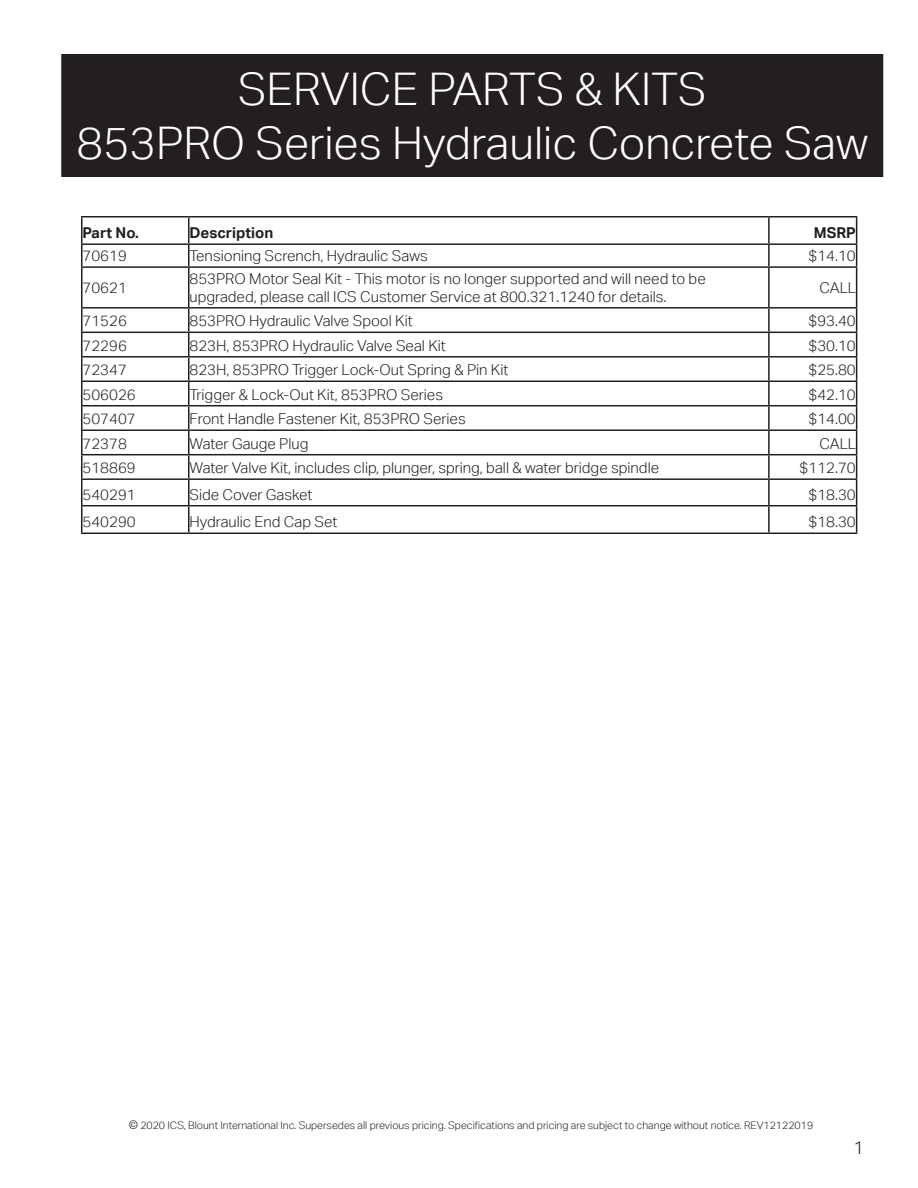
<style>
.page{position:relative;width:918px;height:1188px;background:#fff}
.page>*{position:absolute;margin:0;border:0;box-sizing:border-box;transform-origin:0 0}
.t1{font:300 45px/54px "Aktiv Grotesk";color:#fff;text-align:center}
.t2{font:300 18px "Aktiv Grotesk";color:#231f20}
.t3{font:300 15px/18px "Aktiv Grotesk";color:#231f20}
.t4{font:700 15px "Aktiv Grotesk";color:#231f20}
.t5{font:300 10.5px "Aktiv Grotesk";color:#231f20}
.s1{font-size:12px}
</style>
<div class="page">
<div style="left:62px;top:55px;width:821px;height:121px;background:#231f20"></div>
<div style="left:61px;top:54px;width:822px;height:123px;border:2px solid #231f20"></div>
<hr style="left:81px;top:216px;width:108px;height:2px;background:#231f20">
<hr style="left:189px;top:216px;width:580px;height:2px;background:#231f20">
<hr style="left:188px;top:218px;width:2px;height:25px;background:#231f20">
<hr style="left:769px;top:216px;width:88px;height:2px;background:#231f20">
<hr style="left:768px;top:218px;width:2px;height:25px;background:#231f20">
<hr style="left:81px;top:243px;width:108px;height:2px;background:#231f20">
<svg style="left:81px;top:218px;width:1px;height:48px"></svg>
<hr style="left:189px;top:243px;width:580px;height:2px;background:#231f20">
<hr style="left:188px;top:245px;width:2px;height:21px;background:#231f20">
<hr style="left:769px;top:243px;width:88px;height:2px;background:#231f20">
<hr style="left:768px;top:245px;width:2px;height:21px;background:#231f20">
<svg style="left:856px;top:218px;width:1px;height:48px"></svg>
<hr style="left:81px;top:266px;width:108px;height:2px;background:#231f20">
<hr style="left:81px;top:268px;width:1px;height:39px;background:#231f20">
<hr style="left:189px;top:266px;width:580px;height:2px;background:#231f20">
<hr style="left:188px;top:268px;width:2px;height:39px;background:#231f20">
<hr style="left:769px;top:266px;width:88px;height:2px;background:#231f20">
<hr style="left:768px;top:268px;width:2px;height:39px;background:#231f20">
<hr style="left:856px;top:268px;width:1px;height:39px;background:#231f20">
<hr style="left:81px;top:307px;width:108px;height:2px;background:#231f20">
<hr style="left:189px;top:307px;width:580px;height:2px;background:#231f20">
<hr style="left:188px;top:309px;width:2px;height:23px;background:#231f20">
<hr style="left:769px;top:307px;width:88px;height:2px;background:#231f20">
<hr style="left:768px;top:309px;width:2px;height:23px;background:#231f20">
<hr style="left:81px;top:332px;width:108px;height:1px;background:#231f20">
<hr style="left:189px;top:332px;width:580px;height:1px;background:#231f20">
<hr style="left:188px;top:333px;width:2px;height:23px;background:#231f20">
<hr style="left:769px;top:332px;width:88px;height:1px;background:#231f20">
<hr style="left:768px;top:333px;width:2px;height:23px;background:#231f20">
<hr style="left:81px;top:356px;width:108px;height:2px;background:#231f20">
<hr style="left:189px;top:356px;width:580px;height:2px;background:#231f20">
<hr style="left:188px;top:358px;width:2px;height:23px;background:#231f20">
<hr style="left:769px;top:356px;width:88px;height:2px;background:#231f20">
<hr style="left:768px;top:358px;width:2px;height:23px;background:#231f20">
<hr style="left:81px;top:381px;width:108px;height:1px;background:#231f20">
<hr style="left:189px;top:381px;width:580px;height:1px;background:#231f20">
<hr style="left:188px;top:382px;width:2px;height:23px;background:#231f20">
<hr style="left:769px;top:381px;width:88px;height:1px;background:#231f20">
<hr style="left:768px;top:382px;width:2px;height:23px;background:#231f20">
<hr style="left:81px;top:405px;width:108px;height:1px;background:#231f20">
<hr style="left:189px;top:405px;width:580px;height:1px;background:#231f20">
<hr style="left:188px;top:406px;width:2px;height:23px;background:#231f20">
<hr style="left:769px;top:405px;width:88px;height:1px;background:#231f20">
<hr style="left:768px;top:406px;width:2px;height:23px;background:#231f20">
<hr style="left:81px;top:429px;width:108px;height:2px;background:#231f20">
<hr style="left:189px;top:429px;width:580px;height:2px;background:#231f20">
<hr style="left:188px;top:431px;width:2px;height:23px;background:#231f20">
<hr style="left:769px;top:429px;width:88px;height:2px;background:#231f20">
<hr style="left:768px;top:431px;width:2px;height:23px;background:#231f20">
<hr style="left:81px;top:454px;width:108px;height:1px;background:#231f20">
<hr style="left:189px;top:454px;width:580px;height:1px;background:#231f20">
<hr style="left:188px;top:455px;width:2px;height:23px;background:#231f20">
<hr style="left:769px;top:454px;width:88px;height:1px;background:#231f20">
<hr style="left:768px;top:455px;width:2px;height:23px;background:#231f20">
<hr style="left:81px;top:478px;width:108px;height:2px;background:#231f20">
<hr style="left:189px;top:478px;width:580px;height:2px;background:#231f20">
<hr style="left:188px;top:480px;width:2px;height:25px;background:#231f20">
<hr style="left:769px;top:478px;width:88px;height:2px;background:#231f20">
<hr style="left:768px;top:480px;width:2px;height:25px;background:#231f20">
<hr style="left:81px;top:505px;width:108px;height:1px;background:#231f20">
<svg style="left:81px;top:309px;width:1px;height:224px"></svg>
<hr style="left:189px;top:505px;width:580px;height:1px;background:#231f20">
<hr style="left:188px;top:506px;width:2px;height:27px;background:#231f20">
<hr style="left:769px;top:505px;width:88px;height:1px;background:#231f20">
<hr style="left:768px;top:506px;width:2px;height:27px;background:#231f20">
<svg style="left:856px;top:309px;width:1px;height:224px"></svg>
<hr style="left:81px;top:533px;width:108px;height:1px;background:#231f20">
<hr style="left:189px;top:533px;width:580px;height:1px;background:#231f20">
<hr style="left:769px;top:533px;width:88px;height:1px;background:#231f20">
<h1 class="t1" style="left:76px;top:62px;width:793px">SERVICE PARTS &amp; KITS<br>853PRO Series Hydraulic Concrete Saw</h1>
<p class="t4" style="left:82px;top:224px;width:58px">Part No.</p>
<p class="t4" style="left:189px;top:224px;width:85px">Description</p>
<p class="t4" style="left:814px;top:224px;width:43px">MSRP</p>
<p class="t3" style="left:82px;top:247px;width:46px">70619</p>
<p class="t3" style="left:189px;top:247px;width:240px">Tensioning Scrench, Hydraulic Saws</p>
<p class="t3" style="left:808px;top:247px;width:49px">$14.10</p>
<p class="t3" style="left:82px;top:279px;width:46px">70621</p>
<p class="t3" style="left:189px;top:270px;width:518px">853PRO Motor Seal Kit - This motor is no longer supported and will need to be upgraded, please call ICS Customer Service at 800.321.1240 for details.</p>
<p class="t3" style="left:819px;top:279px;width:38px">CALL</p>
<p class="t3" style="left:82px;top:312px;width:46px">71526</p>
<p class="t3" style="left:189px;top:312px;width:225px">853PRO Hydraulic Valve Spool Kit</p>
<p class="t3" style="left:808px;top:312px;width:49px">$93.40</p>
<p class="t3" style="left:82px;top:336px;width:46px">72296</p>
<p class="t3" style="left:189px;top:336px;width:258px">823H, 853PRO Hydraulic Valve Seal Kit</p>
<p class="t3" style="left:808px;top:336px;width:49px">$30.10</p>
<p class="t3" style="left:82px;top:361px;width:46px">72347</p>
<p class="t3" style="left:189px;top:361px;width:320px">823H, 853PRO Trigger Lock-Out Spring &amp; Pin Kit</p>
<p class="t3" style="left:808px;top:361px;width:49px">$25.80</p>
<p class="t3" style="left:82px;top:385px;width:55px">506026</p>
<p class="t3" style="left:189px;top:385px;width:255px">Trigger &amp; Lock-Out Kit, 853PRO Series</p>
<p class="t3" style="left:808px;top:385px;width:49px">$42.10</p>
<p class="t3" style="left:82px;top:410px;width:55px">507407</p>
<p class="t3" style="left:189px;top:410px;width:278px">Front Handle Fastener Kit, 853PRO Series</p>
<p class="t3" style="left:808px;top:410px;width:49px">$14.00</p>
<p class="t3" style="left:82px;top:434px;width:46px">72378</p>
<p class="t3" style="left:189px;top:434px;width:120px">Water Gauge Plug</p>
<p class="t3" style="left:819px;top:434px;width:38px">CALL</p>
<p class="t3" style="left:82px;top:459px;width:55px">518869</p>
<p class="t3" style="left:189px;top:459px;width:471px">Water Valve Kit, includes clip, plunger, spring, ball &amp; water bridge spindle</p>
<p class="t3" style="left:800px;top:459px;width:58px">$112.70</p>
<p class="t3" style="left:82px;top:485px;width:55px">540291</p>
<p class="t3" style="left:189px;top:485px;width:125px">Side Cover Gasket</p>
<p class="t3" style="left:808px;top:485px;width:49px">$18.30</p>
<p class="t3" style="left:82px;top:513px;width:55px">540290</p>
<p class="t3" style="left:189px;top:513px;width:149px">Hydraulic End Cap Set</p>
<p class="t3" style="left:808px;top:513px;width:49px">$18.30</p>
<p class="t5" style="left:129px;top:1120px;width:686px"><span class="s1">©</span> 2020 ICS, Blount International Inc. Supersedes all previous pricing. Specifications and pricing are subject to change without notice. REV12122019</p>
<p class="t2" style="left:853px;top:1138px;width:12px">1</p>
</div>
